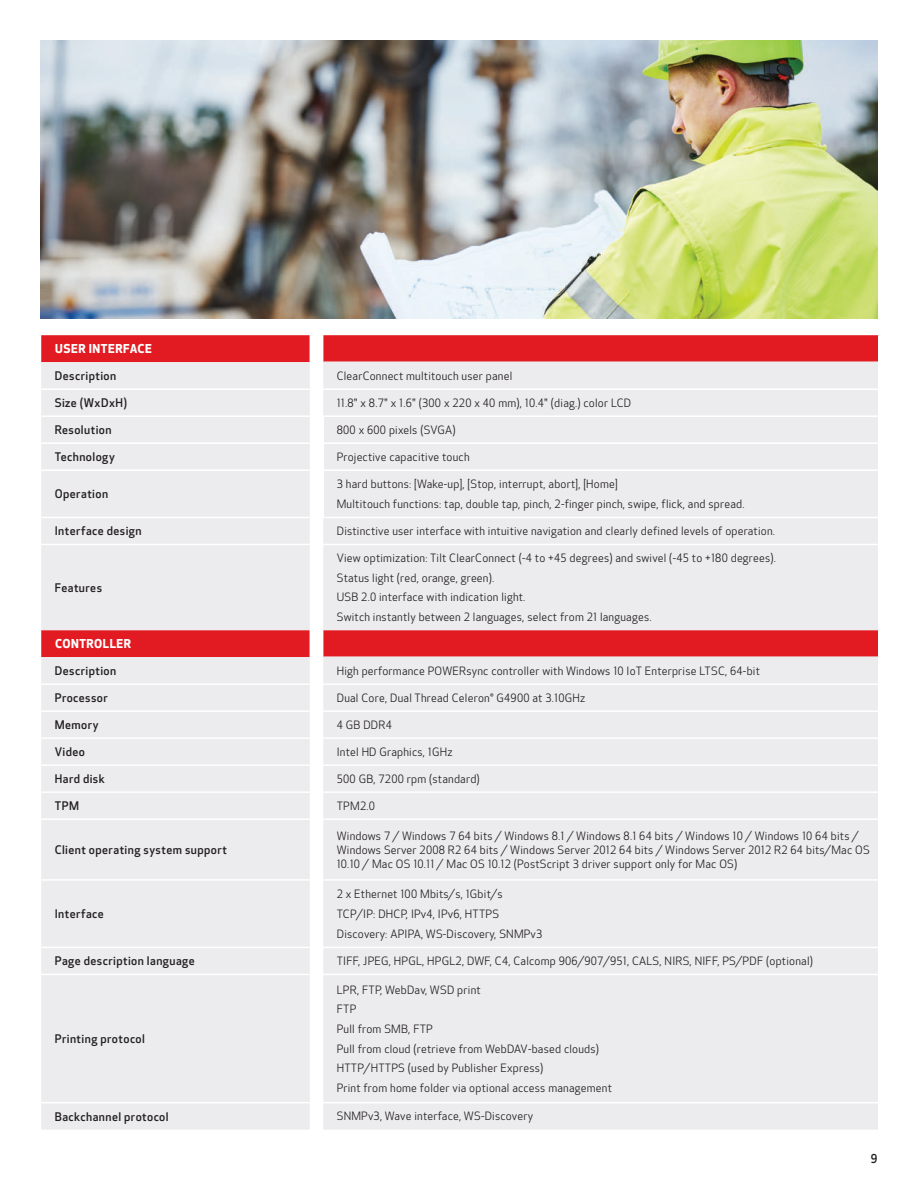
<style>
.page{position:relative;width:918px;height:1188px;background:#fff}
.page>*{position:absolute;margin:0;border:0;box-sizing:border-box;transform-origin:0 0}
.t1{font:700 12px "Optic Sans 401";letter-spacing:.045em;color:#fff}
.t2{font:500 12px "Optic Sans 301";color:#231f20}
.t3{font:500 11.7px "Optic Sans 301";letter-spacing:.04em;color:#231f20}
.t4{font:11.25px/19.6px "Optic Sans 201";letter-spacing:.02em;color:#231f20}
</style>
<div class="page">
<div style="left:41px;top:335px;width:837px;height:27px;background:#e21a21"></div>
<div style="left:41px;top:362px;width:837px;height:768px;background:#ececee"></div>
<hr style="left:41px;top:517px;width:269px;height:1px;background:#fff">
<hr style="left:41px;top:544px;width:269px;height:1px;background:#fff">
<hr style="left:41px;top:683px;width:269px;height:2px;background:#fff">
<hr style="left:41px;top:710px;width:269px;height:2px;background:#fff">
<hr style="left:41px;top:737px;width:269px;height:2px;background:#fff">
<hr style="left:41px;top:764px;width:269px;height:2px;background:#fff">
<hr style="left:41px;top:791px;width:269px;height:2px;background:#fff">
<hr style="left:41px;top:818px;width:269px;height:2px;background:#fff">
<hr style="left:41px;top:879px;width:269px;height:2px;background:#fff">
<hr style="left:41px;top:947px;width:269px;height:1px;background:#fff">
<hr style="left:41px;top:974px;width:269px;height:1px;background:#fff">
<hr style="left:322px;top:417px;width:2px;height:25px;background:#fff">
<hr style="left:322px;top:444px;width:2px;height:25px;background:#fff">
<hr style="left:322px;top:471px;width:2px;height:46px;background:#fff">
<hr style="left:322px;top:517px;width:558px;height:1px;background:#fff">
<hr style="left:323px;top:544px;width:557px;height:1px;background:#fff">
<hr style="left:323px;top:683px;width:557px;height:2px;background:#fff">
<hr style="left:323px;top:710px;width:557px;height:2px;background:#fff">
<hr style="left:323px;top:737px;width:557px;height:2px;background:#fff">
<hr style="left:323px;top:764px;width:557px;height:2px;background:#fff">
<hr style="left:323px;top:791px;width:557px;height:2px;background:#fff">
<hr style="left:323px;top:818px;width:557px;height:2px;background:#fff">
<hr style="left:323px;top:879px;width:557px;height:2px;background:#fff">
<hr style="left:323px;top:947px;width:557px;height:1px;background:#fff">
<hr style="left:323px;top:974px;width:557px;height:1px;background:#fff">
<hr style="left:41px;top:388px;width:269px;height:2px;background:#fff">
<hr style="left:323px;top:388px;width:557px;height:2px;background:#fff">
<hr style="left:41px;top:415px;width:269px;height:2px;background:#fff">
<hr style="left:323px;top:415px;width:557px;height:2px;background:#fff">
<hr style="left:41px;top:442px;width:269px;height:2px;background:#fff">
<hr style="left:323px;top:442px;width:557px;height:2px;background:#fff">
<hr style="left:41px;top:469px;width:269px;height:2px;background:#fff">
<svg style="left:310px;top:335px;width:13px;height:795px"></svg>
<hr style="left:323px;top:469px;width:557px;height:2px;background:#fff">
<hr style="left:323px;top:1102px;width:557px;height:1px;background:#fff">
<hr style="left:323px;top:361px;width:555px;height:2px;background:#ececee">
<hr style="left:323px;top:656px;width:555px;height:2px;background:#ececee">
<hr style="left:41px;top:1102px;width:269px;height:1px;background:#fff">
<img style="left:40px;top:41px;width:838px;height:277px">
<p class="t1" style="left:55px;top:342px;width:98px">USER INTERFACE</p>
<p class="t3" style="left:55px;top:369px;width:63px">Description</p>
<p class="t4" style="left:337px;top:366px;width:177px">ClearConnect multitouch user panel</p>
<p class="t3" style="left:55px;top:396px;width:74px">Size (WxDxH)</p>
<p class="t4" style="left:337px;top:393px;width:296px">11.8" x 8.7" x 1.6" (300 x 220 x 40 mm), 10.4" (diag.) color LCD</p>
<p class="t3" style="left:55px;top:423px;width:58px">Resolution</p>
<p class="t4" style="left:337px;top:420px;width:120px">800 x 600 pixels (SVGA)</p>
<p class="t3" style="left:55px;top:450px;width:62px">Technology</p>
<p class="t4" style="left:337px;top:447px;width:134px">Projective capacitive touch</p>
<p class="t3" style="left:55px;top:487px;width:55px">Operation</p>
<p class="t4" style="left:337px;top:475px;width:409px">3 hard buttons: [Wake-up], [Stop, interrupt, abort], [Home]<br>Multitouch functions: tap, double tap, pinch, 2-finger pinch, swipe, flick, and spread.</p>
<p class="t3" style="left:55px;top:524px;width:88px">Interface design</p>
<p class="t4" style="left:337px;top:522px;width:440px">Distinctive user interface with intuitive navigation and clearly defined levels of operation.</p>
<p class="t3" style="left:55px;top:581px;width:49px">Features</p>
<p class="t4" style="left:337px;top:549px;width:441px">View optimization: Tilt ClearConnect (-4 to +45 degrees) and swivel (-45 to +180 degrees).<br>Status light (red, orange, green).<br>USB 2.0 interface with indication light.<br>Switch instantly between 2 languages, select from 21 languages.</p>
<p class="t1" style="left:55px;top:637px;width:77px">CONTROLLER</p>
<p class="t3" style="left:55px;top:664px;width:63px">Description</p>
<p class="t4" style="left:337px;top:661px;width:425px">High performance POWERsync controller with Windows 10 IoT Enterprise LTSC, 64-bit</p>
<p class="t3" style="left:55px;top:691px;width:54px">Processor</p>
<p class="t4" style="left:337px;top:688px;width:250px">Dual Core, Dual Thread Celeron® G4900 at 3.10GHz</p>
<p class="t3" style="left:55px;top:718px;width:45px">Memory</p>
<p class="t4" style="left:337px;top:715px;width:57px">4 GB DDR4</p>
<p class="t3" style="left:55px;top:745px;width:32px">Video</p>
<p class="t4" style="left:337px;top:742px;width:117px">Intel HD Graphics, 1GHz</p>
<p class="t3" style="left:55px;top:772px;width:52px">Hard disk</p>
<p class="t4" style="left:337px;top:769px;width:145px">500 GB, 7200 rpm (standard)</p>
<p class="t3" style="left:55px;top:799px;width:26px">TPM</p>
<p class="t4" style="left:337px;top:796px;width:40px">TPM2.0</p>
<p class="t3" style="left:55px;top:843px;width:174px">Client operating system support</p>
<p class="t4" style="left:337px;top:829px;width:535px;line-height:14.2px">Windows 7 / Windows 7 64 bits / Windows 8.1 / Windows 8.1 64 bits / Windows 10 / Windows 10 64 bits /<br>Windows Server 2008 R2 64 bits / Windows Server 2012 64 bits / Windows Server 2012 R2 64 bits/Mac OS<br>10.10 / Mac OS 10.11 / Mac OS 10.12 (PostScript 3 driver support only for Mac OS)</p>
<p class="t3" style="left:55px;top:907px;width:51px">Interface</p>
<p class="t4" style="left:337px;top:885px;width:207px">2 x Ethernet 100 Mbits/s, 1Gbit/s<br>TCP/IP: DHCP, IPv4, IPv6, HTTPS<br>Discovery: APIPA, WS-Discovery, SNMPv3</p>
<p class="t3" style="left:55px;top:954px;width:141px">Page description language</p>
<p class="t4" style="left:337px;top:952px;width:478px">TIFF, JPEG, HPGL, HPGL2, DWF, C4, Calcomp 906/907/951, CALS, NIRS, NIFF, PS/PDF (optional)</p>
<p class="t3" style="left:55px;top:1032px;width:92px">Printing protocol</p>
<p class="t4" style="left:337px;top:980px;width:277px">LPR, FTP, WebDav, WSD print<br>FTP<br>Pull from SMB, FTP<br>Pull from cloud (retrieve from WebDAV-based clouds)<br>HTTP/HTTPS (used by Publisher Express)<br>Print from home folder via optional access management</p>
<p class="t3" style="left:55px;top:1110px;width:115px">Backchannel protocol</p>
<p class="t4" style="left:337px;top:1107px;width:198px">SNMPv3, Wave interface, WS-Discovery</p>
<p class="t2" style="left:871px;top:1151px;width:8px">9</p>
</div>
